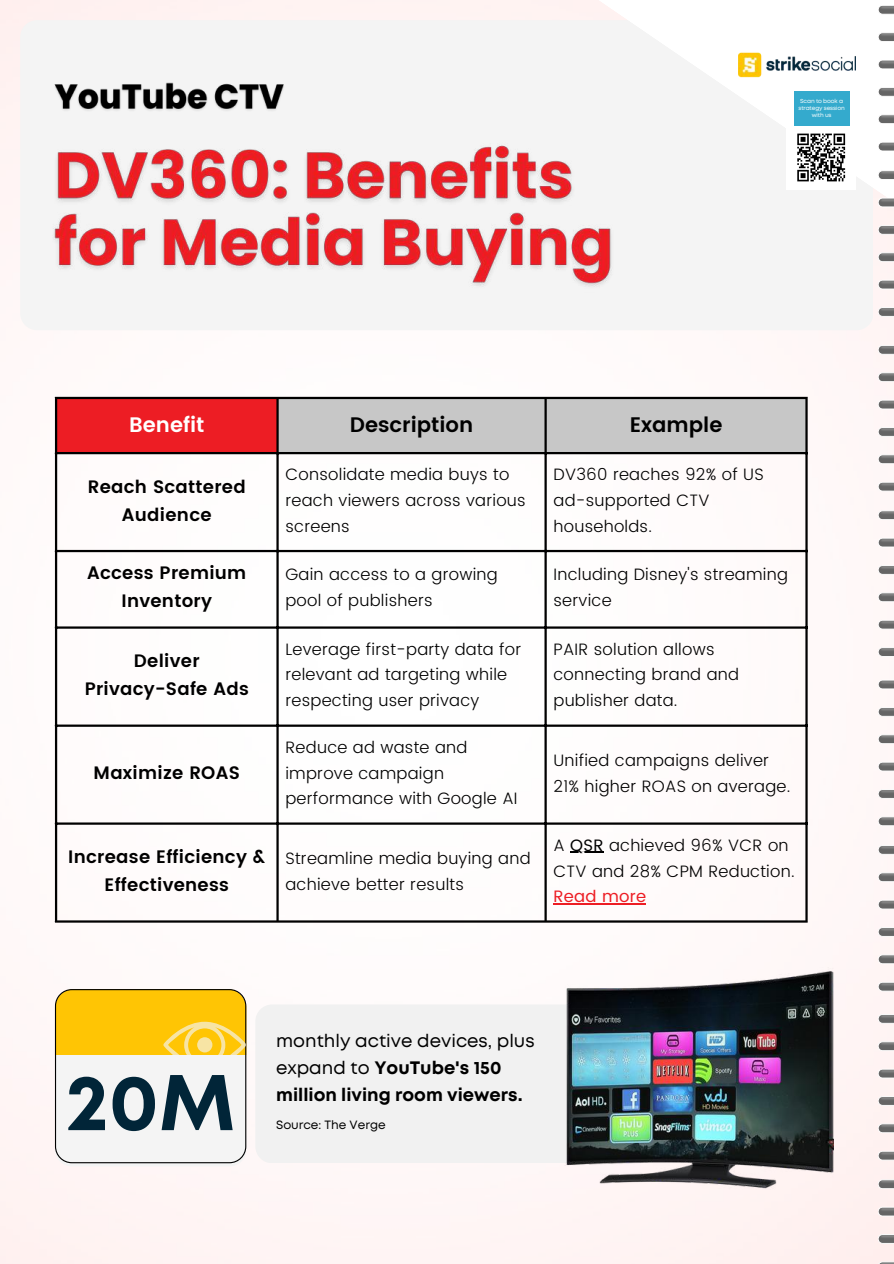
<style>
.page{position:relative;width:894px;height:1264px;background:#fff}
.page>*{position:absolute;margin:0;border:0;box-sizing:border-box;transform-origin:0 0}
.t1{font:700 78.75px "Mont";color:#012538}
.t2{font:600 21px "Poppins";color:#000}
.t3{font:600 21px "Poppins";color:#fff}
.t4{font:600 18px/28.2px "Poppins";letter-spacing:.015em;color:#000;text-align:center}
.t5{font:700 18px/27px "Mont";color:#000}
.t6{font:300 16.5px/25.8px "Poppins";letter-spacing:.015em;color:#000}
.t7{font:16.5px "Poppins";letter-spacing:.015em;color:#ed1d24}
.t8{font:12px "Mont";color:#000}
.t9{font:5.85px/7.2px "Mont";letter-spacing:-.02em;color:#fff;text-align:center}
.s1{font-weight:400}
</style>
<div class="page">
<img style="left:0;top:0;width:893px;height:1263px">
<div style="left:20px;top:20px;width:852px;height:310px;background:#f4f4f4"></div>
<svg style="left:584px;top:0;width:309px;height:220px;fill:#f4f4f4"></svg>
<img style="left:738px;top:51px;width:117px;height:27px">
<div style="left:786px;top:83px;width:69px;height:107px;background:#fff"></div>
<div style="left:793px;top:91px;width:55px;height:34px;background:#34aacd"></div>
<svg style="left:797px;top:133px;width:49px;height:49px"></svg>
<div style="left:255px;top:1004px;width:352px;height:159px;background:#f1f1f1;border-radius:17px"></div>
<svg style="left:877px;top:5px;width:16px;height:9px"></svg>
<img style="left:878px;top:4px;width:15px;height:5px">
<svg style="left:877px;top:33px;width:16px;height:9px"></svg>
<img style="left:878px;top:32px;width:15px;height:5px">
<svg style="left:877px;top:60px;width:16px;height:9px"></svg>
<img style="left:878px;top:59px;width:15px;height:5px">
<svg style="left:877px;top:87px;width:16px;height:9px"></svg>
<img style="left:878px;top:87px;width:15px;height:4px">
<svg style="left:877px;top:115px;width:16px;height:9px"></svg>
<img style="left:878px;top:114px;width:15px;height:5px">
<svg style="left:877px;top:142px;width:16px;height:9px"></svg>
<img style="left:878px;top:141px;width:15px;height:5px">
<svg style="left:877px;top:171px;width:16px;height:9px"></svg>
<img style="left:878px;top:170px;width:15px;height:5px">
<svg style="left:877px;top:198px;width:16px;height:9px"></svg>
<img style="left:878px;top:197px;width:15px;height:5px">
<svg style="left:877px;top:225px;width:16px;height:9px"></svg>
<img style="left:878px;top:224px;width:15px;height:5px">
<svg style="left:877px;top:253px;width:16px;height:9px"></svg>
<img style="left:878px;top:252px;width:15px;height:5px">
<svg style="left:877px;top:280px;width:16px;height:9px"></svg>
<img style="left:878px;top:279px;width:15px;height:5px">
<svg style="left:877px;top:307px;width:16px;height:9px"></svg>
<img style="left:878px;top:307px;width:15px;height:4px">
<svg style="left:877px;top:345px;width:16px;height:9px"></svg>
<img style="left:878px;top:344px;width:15px;height:5px">
<svg style="left:877px;top:373px;width:16px;height:8px"></svg>
<img style="left:878px;top:372px;width:15px;height:5px">
<svg style="left:877px;top:400px;width:16px;height:9px"></svg>
<img style="left:878px;top:399px;width:15px;height:5px">
<svg style="left:877px;top:427px;width:16px;height:9px"></svg>
<img style="left:878px;top:426px;width:15px;height:5px">
<svg style="left:877px;top:455px;width:16px;height:9px"></svg>
<img style="left:878px;top:454px;width:15px;height:5px">
<svg style="left:877px;top:482px;width:16px;height:9px"></svg>
<img style="left:878px;top:481px;width:15px;height:5px">
<svg style="left:877px;top:511px;width:16px;height:8px"></svg>
<img style="left:878px;top:510px;width:15px;height:5px">
<svg style="left:877px;top:538px;width:16px;height:9px"></svg>
<img style="left:878px;top:537px;width:15px;height:5px">
<svg style="left:877px;top:565px;width:16px;height:9px"></svg>
<img style="left:878px;top:564px;width:15px;height:5px">
<svg style="left:877px;top:593px;width:16px;height:8px"></svg>
<img style="left:878px;top:592px;width:15px;height:5px">
<svg style="left:877px;top:620px;width:16px;height:9px"></svg>
<img style="left:878px;top:619px;width:15px;height:5px">
<svg style="left:877px;top:647px;width:16px;height:9px"></svg>
<img style="left:878px;top:646px;width:15px;height:5px">
<svg style="left:877px;top:680px;width:16px;height:9px"></svg>
<img style="left:878px;top:679px;width:15px;height:5px">
<svg style="left:877px;top:707px;width:16px;height:9px"></svg>
<img style="left:878px;top:706px;width:15px;height:5px">
<svg style="left:877px;top:734px;width:16px;height:9px"></svg>
<img style="left:878px;top:734px;width:15px;height:4px">
<svg style="left:877px;top:762px;width:16px;height:9px"></svg>
<img style="left:878px;top:761px;width:15px;height:5px">
<svg style="left:877px;top:789px;width:16px;height:9px"></svg>
<img style="left:878px;top:788px;width:15px;height:5px">
<svg style="left:877px;top:816px;width:16px;height:9px"></svg>
<img style="left:878px;top:816px;width:15px;height:4px">
<svg style="left:877px;top:845px;width:16px;height:9px"></svg>
<img style="left:878px;top:844px;width:15px;height:5px">
<svg style="left:877px;top:872px;width:16px;height:9px"></svg>
<img style="left:878px;top:872px;width:15px;height:4px">
<svg style="left:877px;top:900px;width:16px;height:9px"></svg>
<img style="left:878px;top:899px;width:15px;height:5px">
<svg style="left:877px;top:927px;width:16px;height:9px"></svg>
<img style="left:878px;top:926px;width:15px;height:5px">
<svg style="left:877px;top:954px;width:16px;height:9px"></svg>
<img style="left:878px;top:954px;width:15px;height:4px">
<svg style="left:877px;top:982px;width:16px;height:9px"></svg>
<img style="left:878px;top:981px;width:15px;height:5px">
<svg style="left:877px;top:1014px;width:16px;height:9px"></svg>
<img style="left:878px;top:1013px;width:15px;height:5px">
<svg style="left:877px;top:1041px;width:16px;height:9px"></svg>
<img style="left:878px;top:1040px;width:15px;height:5px">
<svg style="left:877px;top:1069px;width:16px;height:9px"></svg>
<img style="left:878px;top:1068px;width:15px;height:5px">
<svg style="left:877px;top:1096px;width:16px;height:9px"></svg>
<img style="left:878px;top:1095px;width:15px;height:5px">
<svg style="left:877px;top:1123px;width:16px;height:9px"></svg>
<img style="left:878px;top:1122px;width:15px;height:5px">
<svg style="left:877px;top:1151px;width:16px;height:9px"></svg>
<img style="left:878px;top:1150px;width:15px;height:5px">
<svg style="left:877px;top:1179px;width:16px;height:9px"></svg>
<img style="left:878px;top:1178px;width:15px;height:5px">
<svg style="left:877px;top:1207px;width:16px;height:8px"></svg>
<img style="left:878px;top:1206px;width:15px;height:5px">
<svg style="left:877px;top:1234px;width:16px;height:9px"></svg>
<img style="left:878px;top:1233px;width:15px;height:5px">
<img style="left:878px;top:1260px;width:15px;height:3px">
<svg style="left:55px;top:989px;width:191px;height:174px"></svg>
<div style="left:56px;top:397px;width:222px;height:56px;background:#ed1d24"></div>
<div style="left:278px;top:399px;width:527px;height:53px;background:#c7c7c7"></div>
<hr style="left:570px;top:851px;width:33px;height:1px;background:#000">
<hr style="left:553px;top:903px;width:93px;height:1px;background:#ed1d24">
<hr style="left:55px;top:399px;width:2px;height:521px;background:#000">
<hr style="left:276px;top:399px;width:2px;height:521px;background:#000">
<hr style="left:544px;top:399px;width:2px;height:521px;background:#000">
<hr style="left:805px;top:399px;width:2px;height:521px;background:#000">
<hr style="left:55px;top:397px;width:752px;height:2px;background:#000">
<hr style="left:55px;top:452px;width:752px;height:2px;background:#000">
<hr style="left:55px;top:550px;width:752px;height:2px;background:#000">
<hr style="left:55px;top:626px;width:752px;height:2px;background:#000">
<hr style="left:55px;top:724px;width:752px;height:2px;background:#000">
<hr style="left:55px;top:822px;width:752px;height:2px;background:#000">
<hr style="left:55px;top:920px;width:752px;height:2px;background:#000">
<img style="left:500px;top:955px;width:333px;height:281px">
<img style="left:50px;top:74px;width:238px;height:46px">
<img style="left:47px;top:131px;width:571px;height:163px">
<p class="t9" style="left:798px;top:98px;width:48px">Scan to book a strategy session with us</p>
<p class="t3" style="left:129px;top:412px;width:77px">Benefit</p>
<p class="t2" style="left:350px;top:412px;width:125px">Description</p>
<p class="t2" style="left:629px;top:412px;width:94px">Example</p>
<p class="t4" style="left:88px;top:472px;width:159px">Reach Scattered<br>Audience</p>
<p class="t6" style="left:285px;top:461px;width:242px">Consolidate media buys to reach viewers across various screens</p>
<p class="t6" style="left:553px;top:461px;width:212px">DV360 reaches 92% of US ad-supported CTV households.</p>
<p class="t4" style="left:87px;top:559px;width:161px">Access Premium<br>Inventory</p>
<p class="t6" style="left:285px;top:561px;width:214px">Gain access to a growing pool of publishers</p>
<p class="t6" style="left:553px;top:561px;width:236px">Including Disney's streaming service</p>
<p class="t4" style="left:85px;top:646px;width:166px">Deliver<br>Privacy-Safe Ads</p>
<p class="t6" style="left:285px;top:636px;width:237px">Leverage first-party data for relevant ad targeting while respecting user privacy</p>
<p class="t6" style="left:553px;top:636px;width:187px">PAIR solution allows connecting brand and publisher data.</p>
<p class="t4" style="left:94px;top:758px;width:148px">Maximize ROAS</p>
<p class="t6" style="left:285px;top:734px;width:233px">Reduce ad waste and improve campaign performance with Google AI</p>
<p class="t6" style="left:553px;top:747px;width:238px">Unified campaigns deliver<br>21% higher ROAS on average.</p>
<p class="t4" style="left:68px;top:842px;width:198px">Increase Efficiency &amp;<br>Effectiveness</p>
<p class="t6" style="left:285px;top:845px;width:247px">Streamline media buying and achieve better results</p>
<p class="t6" style="left:553px;top:832px;width:242px">A <span class="s1">QSR</span> achieved 96% VCR on<br>CTV and 28% CPM Reduction.</p>
<p class="t7" style="left:553px;top:887px;width:94px">Read more</p>
<h1 class="t1" style="left:66px;top:1072px;width:171px">20M</h1>
<p class="t5" style="left:276px;top:1028px;width:260px"><span class="s1">monthly active devices, plus expand to</span> YouTube's 150 million living room viewers.</p>
<p class="t8" style="left:276px;top:1120px;width:111px">Source: The Verge</p>
</div>
